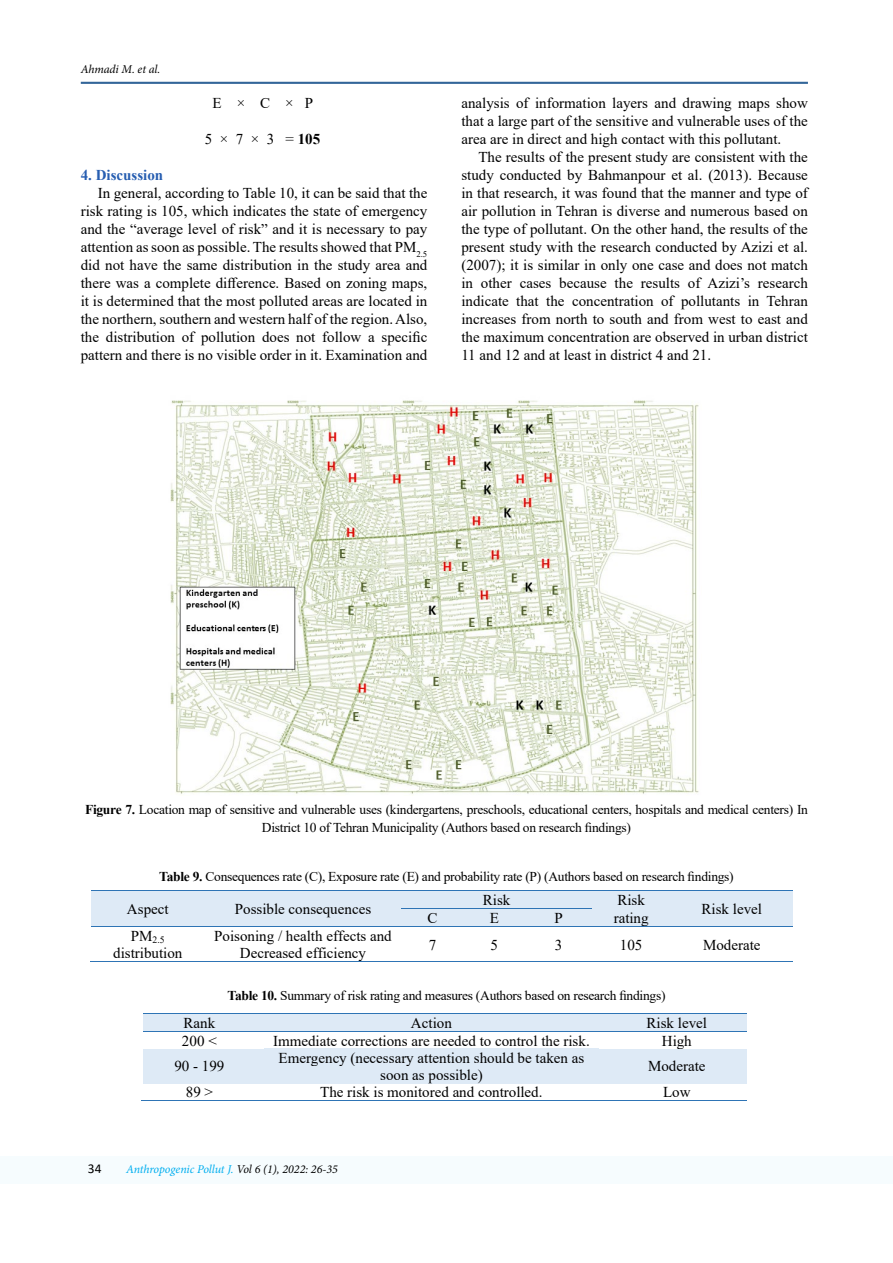
<style>
.page{position:relative;width:893px;height:1263px;background:#fff}
.page>*{position:absolute;margin:0;border:0;box-sizing:border-box;transform-origin:0 0}
.t1{font:15px/18px "Times New Roman";color:#000;text-align:justify}
.t2{font:700 15px "Times New Roman";color:#275eb1}
.t3{font:13.5px/18px "Times New Roman";letter-spacing:-.02em;color:#000;text-align:center}
.t4{font:13.5px "Calibri";color:#000}
.t5{font:italic 12px "Minion Pro";letter-spacing:-.01em;color:#00aeef}
.t6{font:italic 12px "Minion Pro";letter-spacing:-.01em;color:#000}
.t7{font:9.75px "Times New Roman";color:#000}
.s1{font-weight:700}
.s2{color:#000}
</style>
<div class="page">
<hr style="left:81px;top:82px;width:727px;height:2px;background:#369">
<div style="left:0;top:1157px;width:893px;height:27px;background:#f6fcfe"></div>
<div style="left:91px;top:891px;width:113px;height:35px;background:#deeaf6"></div>
<div style="left:204px;top:891px;width:197px;height:35px;background:#deeaf6"></div>
<div style="left:401px;top:891px;width:191px;height:17px;background:#deeaf6"></div>
<div style="left:592px;top:891px;width:79px;height:35px;background:#deeaf6"></div>
<div style="left:671px;top:891px;width:122px;height:35px;background:#deeaf6"></div>
<hr style="left:91px;top:890px;width:113px;height:1px;background:#2e74b5">
<hr style="left:205px;top:890px;width:196px;height:1px;background:#2e74b5">
<hr style="left:402px;top:890px;width:190px;height:1px;background:#2e74b5">
<hr style="left:593px;top:890px;width:78px;height:1px;background:#2e74b5">
<hr style="left:671px;top:890px;width:122px;height:1px;background:#2e74b5">
<div style="left:401px;top:909px;width:62px;height:17px;background:#deeaf6"></div>
<div style="left:463px;top:909px;width:62px;height:17px;background:#deeaf6"></div>
<div style="left:525px;top:909px;width:67px;height:17px;background:#deeaf6"></div>
<hr style="left:401px;top:908px;width:62px;height:1px;background:#2e74b5">
<hr style="left:464px;top:908px;width:61px;height:1px;background:#2e74b5">
<hr style="left:526px;top:908px;width:66px;height:1px;background:#2e74b5">
<hr style="left:91px;top:926px;width:113px;height:1px;background:#2e74b5">
<hr style="left:205px;top:926px;width:196px;height:1px;background:#2e74b5">
<hr style="left:402px;top:926px;width:61px;height:1px;background:#2e74b5">
<hr style="left:464px;top:926px;width:61px;height:1px;background:#2e74b5">
<hr style="left:526px;top:926px;width:66px;height:1px;background:#2e74b5">
<hr style="left:593px;top:926px;width:78px;height:1px;background:#2e74b5">
<hr style="left:671px;top:926px;width:122px;height:1px;background:#2e74b5">
<hr style="left:90px;top:961px;width:114px;height:1px;background:#2e74b5">
<hr style="left:204px;top:961px;width:197px;height:1px;background:#2e74b5">
<hr style="left:401px;top:961px;width:62px;height:1px;background:#2e74b5">
<hr style="left:463px;top:961px;width:62px;height:1px;background:#2e74b5">
<hr style="left:525px;top:961px;width:67px;height:1px;background:#2e74b5">
<hr style="left:591px;top:961px;width:80px;height:1px;background:#2e74b5">
<hr style="left:670px;top:961px;width:123px;height:1px;background:#2e74b5">
<div style="left:143px;top:1013px;width:113px;height:18px;background:#deeaf6"></div>
<div style="left:256px;top:1013px;width:351px;height:18px;background:#deeaf6"></div>
<div style="left:607px;top:1013px;width:140px;height:18px;background:#deeaf6"></div>
<hr style="left:143px;top:1013px;width:113px;height:1px;background:#2e74b5">
<hr style="left:257px;top:1013px;width:350px;height:1px;background:#2e74b5">
<hr style="left:608px;top:1013px;width:139px;height:1px;background:#2e74b5">
<hr style="left:143px;top:1031px;width:113px;height:1px;background:#2e74b5">
<hr style="left:257px;top:1031px;width:350px;height:1px;background:#2e74b5">
<hr style="left:608px;top:1031px;width:139px;height:1px;background:#2e74b5">
<div style="left:143px;top:1049px;width:113px;height:34px;background:#deeaf6"></div>
<div style="left:256px;top:1049px;width:351px;height:34px;background:#deeaf6"></div>
<div style="left:607px;top:1049px;width:140px;height:34px;background:#deeaf6"></div>
<hr style="left:142px;top:1100px;width:114px;height:1px;background:#2e74b5">
<hr style="left:256px;top:1100px;width:351px;height:1px;background:#2e74b5">
<hr style="left:607px;top:1100px;width:140px;height:1px;background:#2e74b5">
<img style="left:170px;top:400px;width:529px;height:394px">
<p class="t6" style="left:81px;top:61px;width:81px">Ahmadi M. et al.</p>
<p class="t1" style="left:212px;top:94px;width:102px">E × C × P</p>
<p class="t1" style="left:205px;top:130px;width:117px">5 × 7 × 3 = <span class="s1">105</span></p>
<p class="t2" style="left:81px;top:164px;width:84px">4. Discussion</p>
<p class="t1" style="left:81px;top:184px;width:348px;text-indent:17px">In general, according to Table 10, it can be said that the risk rating is 105, which indicates the state of emergency and the “average level of risk” and it is necessary to pay attention as soon as possible. The results showed that PM<sub>2.5 </sub>did not have the same distribution in the study area and there was a complete difference. Based on zoning maps, it is determined that the most polluted areas are located in the northern, southern and western half of the region. Also, the distribution of pollution does not follow a specific pattern and there is no visible order in it. Examination and</p>
<p class="t1" style="left:461px;top:94px;width:348px">analysis of information layers and drawing maps show that a large part of the sensitive and vulnerable uses of the area are in direct and high contact with this pollutant.</p>
<p class="t1" style="left:461px;top:148px;width:348px;text-indent:17px">The results of the present study are consistent with the study conducted by Bahmanpour et al. (2013). Because in that research, it was found that the manner and type of air pollution in Tehran is diverse and numerous based on the type of pollutant. On the other hand, the results of the present study with the research conducted by Azizi et al. (2007); it is similar in only one case and does not match in other cases because the results of Azizi’s research indicate that the concentration of pollutants in Tehran increases from north to south and from west to east and the maximum concentration are observed in urban district 11 and 12 and at least in district 4 and 21.</p>
<p class="t3" style="left:85px;top:800px;width:724px"><span class="s1">Figure 7.</span> Location map of sensitive and vulnerable uses (kindergartens, preschools, educational centers, hospitals and medical centers) In<br>District 10 of Tehran Municipality (Authors based on research findings)</p>
<p class="t3" style="left:159px;top:866px;width:576px"><span class="s1">Table 9.</span> Consequences rate (C), Exposure rate (E) and probability rate (P) (Authors based on research findings)</p>
<p class="t1" style="left:127px;top:899px;width:43px">Aspect</p>
<p class="t1" style="left:235px;top:899px;width:138px">Possible consequences</p>
<p class="t1" style="left:483px;top:890px;width:29px">Risk</p>
<p class="t1" style="left:614px;top:891px;width:37px;line-height:17.2px">Risk rating</p>
<p class="t1" style="left:702px;top:899px;width:62px">Risk level</p>
<p class="t1" style="left:427px;top:908px;width:12px">C</p>
<p class="t1" style="left:490px;top:908px;width:11px">E</p>
<p class="t1" style="left:554px;top:908px;width:10px">P</p>
<p class="t7" style="left:131px;top:932px;width:35px"><sup>PM</sup>2.5</p>
<p class="t1" style="left:113px;top:944px;width:71px">distribution</p>
<p class="t1" style="left:214px;top:927px;width:179px;line-height:17.2px;text-align:center">Poisoning / health effects and<br>Decreased efficiency</p>
<p class="t1" style="left:429px;top:935px;width:9px">7</p>
<p class="t1" style="left:491px;top:935px;width:9px">5</p>
<p class="t1" style="left:555px;top:935px;width:9px">3</p>
<p class="t1" style="left:620px;top:935px;width:24px">105</p>
<p class="t1" style="left:703px;top:935px;width:59px">Moderate</p>
<p class="t3" style="left:227px;top:986px;width:439px"><span class="s1">Table 10.</span> Summary of risk rating and measures (Authors based on research findings)</p>
<p class="t1" style="left:184px;top:1013px;width:33px">Rank</p>
<p class="t1" style="left:411px;top:1013px;width:42px">Action</p>
<p class="t1" style="left:647px;top:1013px;width:62px">Risk level</p>
<p class="t1" style="left:182px;top:1031px;width:36px">200 &lt;</p>
<p class="t1" style="left:273px;top:1031px;width:318px">Immediate corrections are needed to control the risk.</p>
<p class="t1" style="left:662px;top:1031px;width:32px">High</p>
<p class="t1" style="left:174px;top:1057px;width:52px">90 - 199</p>
<p class="t1" style="left:278px;top:1049px;width:307px;line-height:17.2px;text-align:center">Emergency (necessary attention should be taken as soon as possible)</p>
<p class="t1" style="left:648px;top:1057px;width:59px">Moderate</p>
<p class="t1" style="left:186px;top:1083px;width:29px">89 &gt;</p>
<p class="t1" style="left:320px;top:1083px;width:224px">The risk is monitored and controlled.</p>
<p class="t1" style="left:663px;top:1083px;width:29px">Low</p>
<p class="t4" style="left:88px;top:1159px;width:15px">34</p>
<p class="t5" style="left:126px;top:1161px;width:213px">Anthropogenic Pollut J. <span class="s2">Vol 6 (1), 2022: 26-35</span></p>
</div>
